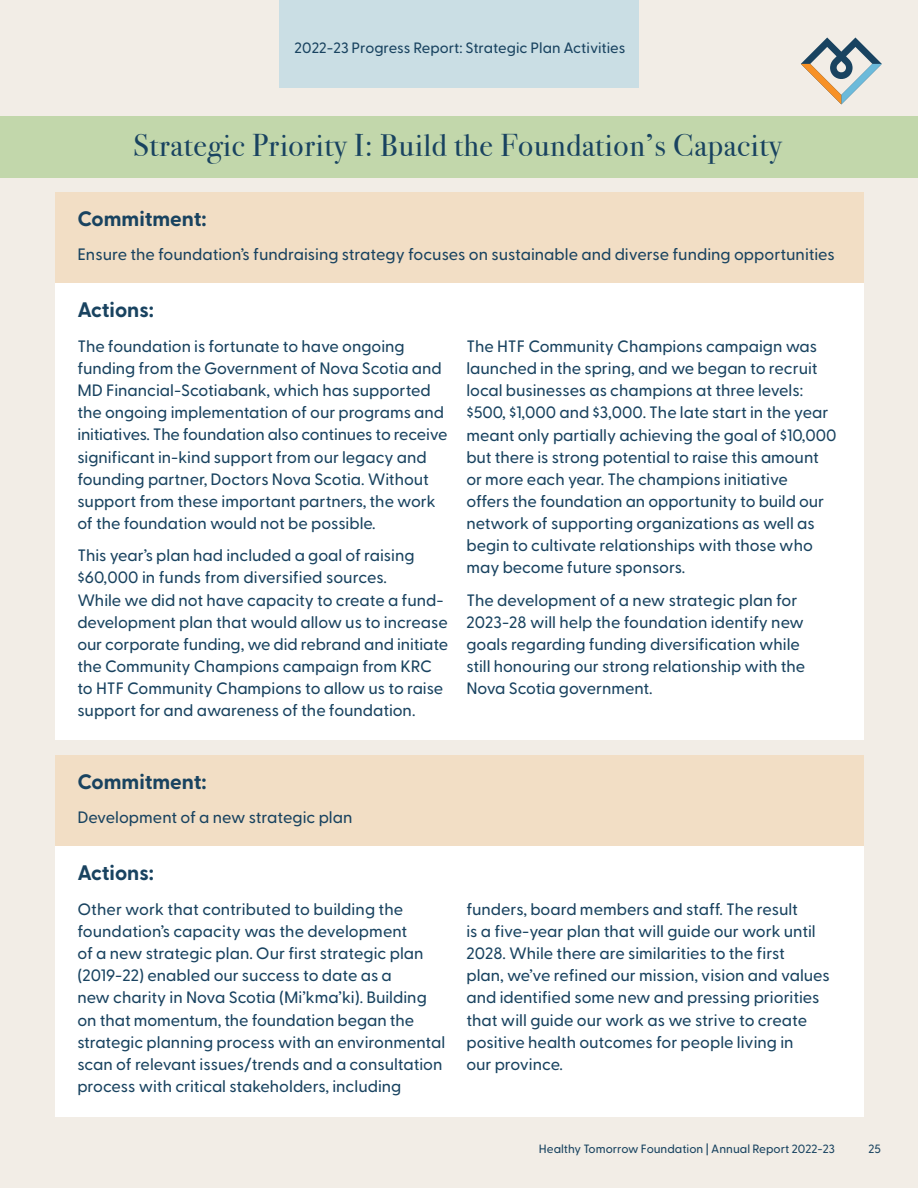
<style>
.page{position:relative;width:918px;height:1188px;background:#f2ede6}
.page>*{position:absolute;margin:0;border:0;box-sizing:border-box;transform-origin:0 0}
.t1{font:31.5px "Bodoni Svty Two OSITCTT";letter-spacing:.025em;color:#194360}
.t2{font:700 21px "Greycliff CF";color:#194360}
.t3{font:500 16.5px/22.2px "Greycliff CF";color:#194360}
.t4{font:500 15px "Greycliff CF";color:#194360}
.t5{font:500 12px "Greycliff CF";color:#194360}
</style>
<div class="page">
<svg style="left:801px;top:37px;width:81px;height:67px"></svg>
<div style="left:56px;top:192px;width:808px;height:91px;background:#f2dec5"></div>
<div style="left:56px;top:755px;width:808px;height:91px;background:#f2dec5"></div>
<div style="left:279px;top:0;width:360px;height:88px;background:#cadee4"></div>
<div style="left:0;top:116px;width:918px;height:61px;background:#c2d7ab"></div>
<div style="left:56px;top:283px;width:808px;height:457px;background:#fff"></div>
<div style="left:56px;top:846px;width:808px;height:270px;background:#fff"></div>
<p class="t4" style="left:295px;top:36px;width:332px">2022-23 Progress Report: Strategic Plan Activities</p>
<h1 class="t1" style="left:133px;top:126px;width:650px">Strategic Priority I: Build the Foundation’s Capacity</h1>
<p class="t2" style="left:77px;top:202px;width:131px">Commitment:</p>
<p class="t3" style="left:77px;top:242px;width:759px">Ensure the foundation’s fundraising strategy focuses on sustainable and diverse funding opportunities</p>
<p class="t2" style="left:77px;top:294px;width:78px">Actions:</p>
<p class="t3" style="left:77px;top:334px;width:372px">The foundation is fortunate to have ongoing funding from the Government of Nova Scotia and MD Financial-Scotiabank, which has supported the ongoing implementation of our programs and initiatives. The foundation also continues to receive significant in-kind support from our legacy and founding partner, Doctors Nova Scotia. Without support from these important partners, the work of the foundation would not be possible.</p>
<p class="t3" style="left:77px;top:543px;width:373px">This year’s plan had included a goal of raising $60,000 in funds from diversified sources.<br>While we did not have capacity to create a fund&shy;development plan that would allow us to increase our corporate funding, we did rebrand and initiate the Community Champions campaign from KRC to HTF Community Champions to allow us to raise support for and awareness of the foundation.</p>
<p class="t3" style="left:466px;top:334px;width:372px">The HTF Community Champions campaign was launched in the spring, and we began to recruit local businesses as champions at three levels: $500, $1,000 and $3,000. The late start in the year meant only partially achieving the goal of $10,000 but there is strong potential to raise this amount or more each year. The champions initiative<br>offers the foundation an opportunity to build our network of supporting organizations as well as begin to cultivate relationships with those who may become future sponsors.</p>
<p class="t3" style="left:466px;top:588px;width:340px">The development of a new strategic plan for 2023-28 will help the foundation identify new goals regarding funding diversification while still honouring our strong relationship with the Nova Scotia government.</p>
<p class="t2" style="left:77px;top:765px;width:131px">Commitment:</p>
<p class="t3" style="left:77px;top:805px;width:277px">Development of a new strategic plan</p>
<p class="t2" style="left:77px;top:856px;width:78px">Actions:</p>
<p class="t3" style="left:77px;top:897px;width:369px">Other work that contributed to building the foundation’s capacity was the development<br>of a new strategic plan. Our first strategic plan (2019-22) enabled our success to date as a<br>new charity in Nova Scotia (Mi’kma’ki). Building on that momentum, the foundation began the strategic planning process with an environmental scan of relevant issues/trends and a consultation process with critical stakeholders, including</p>
<p class="t3" style="left:466px;top:897px;width:365px">funders, board members and staff. The result<br>is a five-year plan that will guide our work until 2028. While there are similarities to the first<br>plan, we’ve refined our mission, vision and values and identified some new and pressing priorities that will guide our work as we strive to create positive health outcomes for people living in<br>our province.</p>
<p class="t5" style="left:539px;top:1139px;width:298px">Healthy Tomorrow Foundation | Annual Report 2022-23</p>
<p class="t5" style="left:868px;top:1139px;width:14px">25</p>
</div>
